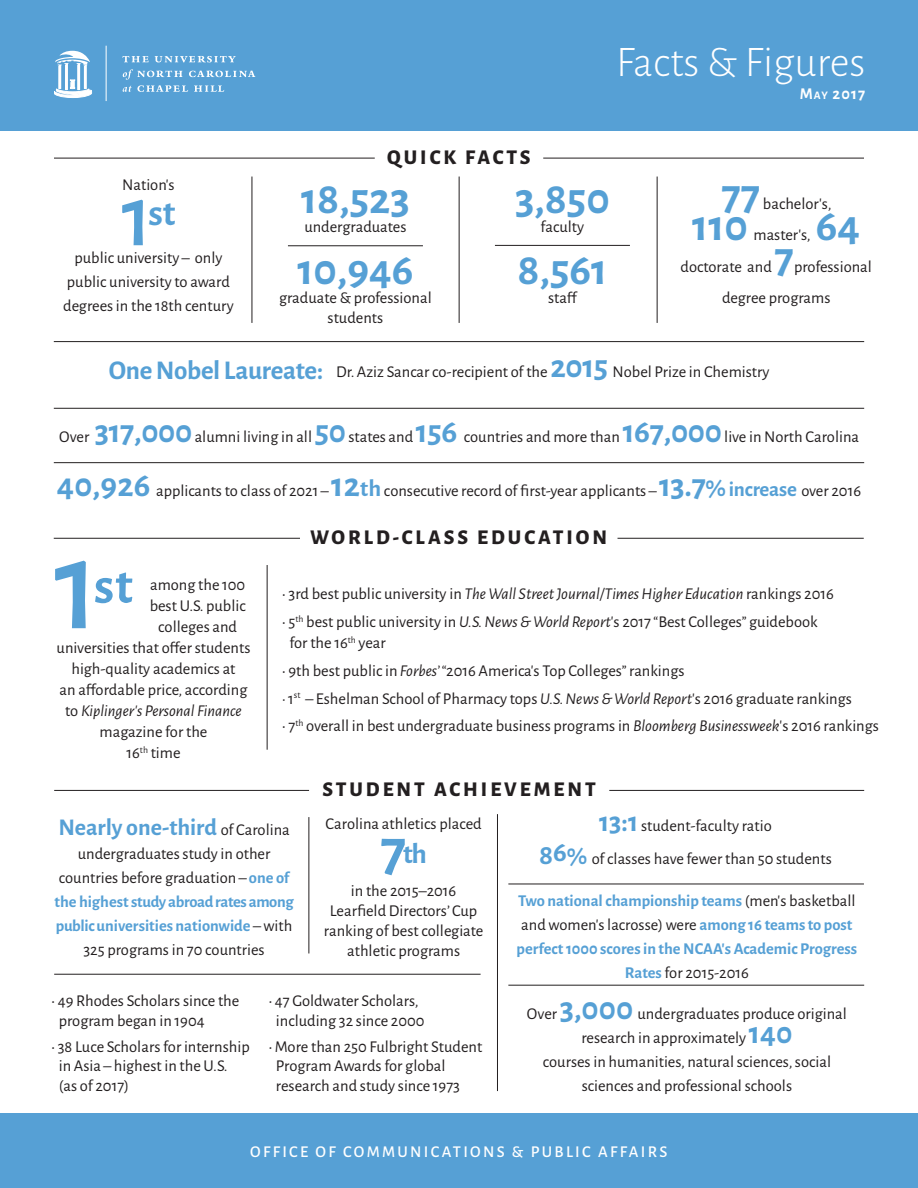
<style>
.page{position:relative;width:918px;height:1188px;background:#fff}
.page>*{position:absolute;margin:0;border:0;box-sizing:border-box;transform-origin:0 0}
.List_Paragraph{font:500 133.5px "Alegreya Sans";color:#56a0d5}
.List_Paragraph-2{font:500 90px "Alegreya Sans";color:#56a0d5}
.List_Paragraph-3{font:700 52.5px "Alegreya Sans";color:#56a0d5}
.List_Paragraph-4{font:700 45px "Alegreya Sans";color:#56a0d5}
.t1{font:300 43.8px "Alegreya Sans";color:#fff}
.List_Paragraph-5{font:700 37.65px "Alegreya Sans";color:#56a0d5}
.List_Paragraph-6{font:700 28.8px "Alegreya Sans";color:#56a0d5}
.List_Paragraph-7{font:700 27px "Alegreya Sans";letter-spacing:-.01em;color:#56a0d5}
.List_Paragraph-8{font:700 24px "Alegreya Sans";color:#56a0d5}
.t2{font:800 21px "Alegreya Sans";letter-spacing:.14em;color:#231f20}
.List_Paragraph-9{font:16.5px/24px "Alegreya Sans";color:#231f20;text-align:center}
.List_Paragraph-10{font:700 16.5px/24px "Alegreya Sans";color:#56a0d5;text-align:center}
.List_Paragraph-11{font:italic 16.5px "Alegreya Sans";color:#231f20}
.List_Paragraph-12{font:500 16.5px "Alegreya Sans";letter-spacing:.14em;color:#fff}
.List_Paragraph-13{font:700 16.5px "Alegreya Sans";color:#fff}
.s1{font-size:11.55px}
.s2{font-weight:700;font-size:33px;color:#56a0d5}
.s3{font-weight:700;font-size:34.5px;color:#56a0d5}
.s4{font-weight:700;font-size:24px;color:#56a0d5}
.s5{font-weight:700;font-size:21px;color:#56a0d5}
.s6{font-style:normal}
.s7{font-style:italic}
.s8{font-weight:400;font-size:16.5px;color:#231f20}
.s9{font-weight:700;color:#56a0d5}
.s10{font-size:60px}
.s11{font-weight:700;font-size:28.5px;color:#56a0d5}
.s12{font-weight:400;color:#231f20}
.s13{font-weight:700;font-size:31.5px;color:#56a0d5}
</style>
<div class="page">
<div style="left:0;top:0;width:918px;height:130px;background:#56a0d5"></div>
<div style="left:0;top:1114px;width:918px;height:74px;background:#56a0d5"></div>
<svg style="left:54px;top:51px;width:38px;height:47px"></svg>
<hr style="left:106px;top:46px;width:1px;height:55px;background:#fff">
<svg style="left:123px;top:56px;width:26px;height:6px"></svg>
<svg style="left:155px;top:56px;width:81px;height:6px"></svg>
<svg style="left:123px;top:69px;width:132px;height:23px"></svg>
<hr style="left:54px;top:158px;width:321px;height:1px;background:#231f20">
<hr style="left:543px;top:158px;width:321px;height:1px;background:#231f20">
<hr style="left:54px;top:341px;width:810px;height:1px;background:#231f20">
<hr style="left:252px;top:177px;width:1px;height:146px;background:#231f20">
<hr style="left:459px;top:177px;width:1px;height:146px;background:#231f20">
<hr style="left:288px;top:246px;width:135px;height:1px;background:#231f20">
<hr style="left:495px;top:245px;width:135px;height:1px;background:#231f20">
<hr style="left:657px;top:177px;width:1px;height:146px;background:#231f20">
<hr style="left:54px;top:408px;width:810px;height:1px;background:#231f20">
<hr style="left:54px;top:538px;width:246px;height:1px;background:#231f20">
<hr style="left:618px;top:538px;width:246px;height:1px;background:#231f20">
<hr style="left:267px;top:565px;width:1px;height:185px;background:#231f20">
<hr style="left:54px;top:790px;width:255px;height:1px;background:#231f20">
<hr style="left:609px;top:790px;width:255px;height:1px;background:#231f20">
<hr style="left:497px;top:814px;width:1px;height:277px;background:#231f20">
<hr style="left:54px;top:974px;width:427px;height:1px;background:#231f20">
<hr style="left:508px;top:884px;width:356px;height:1px;background:#231f20">
<hr style="left:508px;top:985px;width:356px;height:1px;background:#231f20">
<hr style="left:309px;top:817px;width:1px;height:136px;background:#231f20">
<hr style="left:54px;top:462px;width:810px;height:1px;background:#231f20">
<p class="List_Paragraph-9" style="left:122px;top:172px;width:54px">Nation’s</p>
<p class="List_Paragraph-2" style="left:121px;top:153px;width:33px">1</p>
<p class="List_Paragraph-5" style="left:148px;top:186px;width:29px">st</p>
<p class="List_Paragraph-9" style="left:63px;top:245px;width:172px">public university – only public university to award degrees in the 18th century</p>
<p class="t1" style="left:616px;top:34px;width:251px">Facts &amp; Figures</p>
<p class="List_Paragraph-13" style="left:800px;top:82px;width:67px">M<span class="s1">ay</span> 2017</p>
<p class="t2" style="left:387px;top:141px;width:145px">QUICK FACTS</p>
<p class="List_Paragraph-4" style="left:301px;top:165px;width:110px">18,523</p>
<p class="List_Paragraph-9" style="left:304px;top:214px;width:104px">undergraduates</p>
<p class="List_Paragraph-4" style="left:297px;top:236px;width:118px">10,946</p>
<p class="List_Paragraph-9" style="left:279px;top:287px;width:154px;line-height:19.8px">graduate &amp; professional students</p>
<p class="List_Paragraph-4" style="left:515px;top:165px;width:96px">3,850</p>
<p class="List_Paragraph-9" style="left:541px;top:214px;width:45px">faculty</p>
<p class="List_Paragraph-4" style="left:518px;top:236px;width:91px">8,561</p>
<p class="List_Paragraph-9" style="left:548px;top:285px;width:30px">staff</p>
<p class="List_Paragraph-4" style="left:721px;top:161px;width:40px">77</p>
<p class="List_Paragraph-9" style="left:763px;top:191px;width:70px">bachelor’s,</p>
<p class="List_Paragraph-4" style="left:692px;top:193px;width:57px">110</p>
<p class="List_Paragraph-4" style="left:816px;top:193px;width:46px">64</p>
<p class="List_Paragraph-9" style="left:754px;top:222px;width:59px">master’s,</p>
<p class="List_Paragraph-9" style="left:681px;top:254px;width:93px">doctorate and</p>
<p class="List_Paragraph-4" style="left:775px;top:224px;width:21px">7</p>
<p class="List_Paragraph-9" style="left:722px;top:250px;width:151px;line-height:31.5px;text-align:left;text-indent:72px">professional degree programs</p>
<p class="List_Paragraph-7" style="left:109px;top:351px;width:216px">One Nobel Laureate:</p>
<p class="List_Paragraph-9" style="left:336px;top:359px;width:435px">Dr. Aziz Sancar co-recipient of the <span class="s2">2015</span> Nobel Prize in Chemistry</p>
<p class="List_Paragraph-9" style="left:59px;top:424px;width:802px">Over <span class="s2">317,000</span> alumni living in all <span class="s2">50</span> states and <span class="s2">156</span> countries and more than <span class="s2">167,000</span> live in North Carolina</p>
<p class="List_Paragraph-9" style="left:57px;top:478px;width:806px"><span class="s3">40,926</span> applicants to class of 2021 – <span class="s3">12</span><span class="s4">th</span> consecutive record of first-year applicants – <span class="s2">13.7</span><span class="s4">%</span> <span class="s5">increase</span> over 2016</p>
<p class="List_Paragraph" style="left:54px;top:492px;width:48px">1</p>
<p class="List_Paragraph-3" style="left:94px;top:547px;width:40px">st</p>
<p class="List_Paragraph-9" style="left:150px;top:572px;width:97px">among the 100</p>
<p class="List_Paragraph-9" style="left:150px;top:593px;width:98px">best U.S. public</p>
<p class="List_Paragraph-9" style="left:158px;top:614px;width:80px">colleges and</p>
<p class="List_Paragraph-9" style="left:57px;top:635px;width:195px">universities that offer students</p>
<p class="List_Paragraph-9" style="left:71px;top:656px;width:166px">high-quality academics at</p>
<p class="List_Paragraph-9" style="left:60px;top:677px;width:189px">an affordable price, according</p>
<p class="List_Paragraph-11" style="left:65px;top:700px;width:178px"><span class="s6">to</span> Kiplinger’s Personal Finance</p>
<p class="List_Paragraph-9" style="left:100px;top:719px;width:109px">magazine for the</p>
<p class="List_Paragraph-9" style="left:127px;top:740px;width:56px">16<sup>th</sup> time</p>
<p class="t2" style="left:310px;top:521px;width:299px">WORLD-CLASS EDUCATION</p>
<p class="List_Paragraph-11" style="left:282px;top:583px;width:553px"><span class="s6">• 3rd best public university in</span> The Wall Street Journal/Times Higher Education <span class="s6">rankings 2016</span></p>
<p class="List_Paragraph-9" style="left:290px;top:611px;width:530px;line-height:21px;text-align:left;text-indent:-8px">• 5<sup>th</sup> best public university in <span class="s7">U.S. News &amp; World Report</span>’s 2017 “Best Colleges” guidebook for the 16<sup>th</sup> year</p>
<p class="List_Paragraph-9" style="left:282px;top:658px;width:404px">• 9th best public in <span class="s7">Forbes’ “</span>2016 America’s Top Colleges” rankings</p>
<p class="List_Paragraph-9" style="left:282px;top:686px;width:571px"><span class="s7">•</span> 1<sup>st</sup> – Eshelman School of Pharmacy tops <span class="s7">U.S. News &amp; World Report</span>’s 2016 graduate rankings</p>
<p class="List_Paragraph-9" style="left:282px;top:713px;width:598px">• 7<sup>th</sup> overall in best undergraduate business programs in <span class="s7">Bloomberg Businessweek</span>’s 2016 rankings</p>
<p class="t2" style="left:322px;top:773px;width:275px">STUDENT ACHIEVEMENT</p>
<p class="List_Paragraph-8" style="left:58px;top:810px;width:233px">Nearly one-third <span class="s8">of Carolina</span></p>
<p class="List_Paragraph-9" style="left:54px;top:841px;width:241px">undergraduates study in other countries before graduation – <span class="s9">one of the highest study abroad rates among public universities nationwide</span> – with 325 programs in 70 countries</p>
<p class="List_Paragraph-9" style="left:326px;top:811px;width:158px">Carolina athletics placed</p>
<p class="List_Paragraph-6" style="left:380px;top:833px;width:48px"><span class="s10">7</span>th</p>
<p class="List_Paragraph-9" style="left:324px;top:880px;width:161px;line-height:19.8px">in the 2015–2016<br>Learfield Directors’ Cup ranking of best collegiate athletic programs</p>
<p class="List_Paragraph-9" style="left:59px;top:990px;width:182px;line-height:19.5px;text-align:left;text-indent:-8px">• 49 Rhodes Scholars since the program began in 1904</p>
<p class="List_Paragraph-9" style="left:59px;top:1036px;width:192px;line-height:19.5px;text-align:left;text-indent:-8px">• 38 Luce Scholars for internship in Asia – highest in the U.S. (as of 2017)</p>
<p class="List_Paragraph-9" style="left:268px;top:990px;width:158px;line-height:19.5px">• 47 Goldwater Scholars, including 32 since 2000</p>
<p class="List_Paragraph-9" style="left:276px;top:1036px;width:208px;line-height:19.5px;text-align:left;text-indent:-8px">• More than 250 Fulbright Student<br>Program Awards for global research and study since 1973</p>
<p class="List_Paragraph-9" style="left:599px;top:813px;width:174px"><span class="s11">13:1</span> student-faculty ratio</p>
<p class="List_Paragraph-9" style="left:539px;top:846px;width:294px"><span class="s11">8</span><sup>6</sup><span class="s4">%</span> of classes have fewer than 50 students</p>
<p class="List_Paragraph-10" style="left:517px;top:888px;width:342px">Two national championship teams <span class="s12">(men’s basketball and women’s lacrosse) were</span> among 16 teams to post perfect 1000 scores in the NCAA’s Academic Progress Rates <span class="s12">for 2015-2016</span></p>
<p class="List_Paragraph-9" style="left:527px;top:1001px;width:322px">Over <span class="s2">3,000</span> undergraduates produce original research in approximately <span class="s13">140</span></p>
<p class="List_Paragraph-9" style="left:543px;top:1049px;width:290px">courses in humanities, natural sciences, social</p>
<p class="List_Paragraph-9" style="left:582px;top:1073px;width:212px">sciences and professional schools</p>
<p class="List_Paragraph-12" style="left:250px;top:1141px;width:419px">OFFICE OF COMMUNICATIONS &amp; PUBLIC AFFAIRS</p>
</div>
